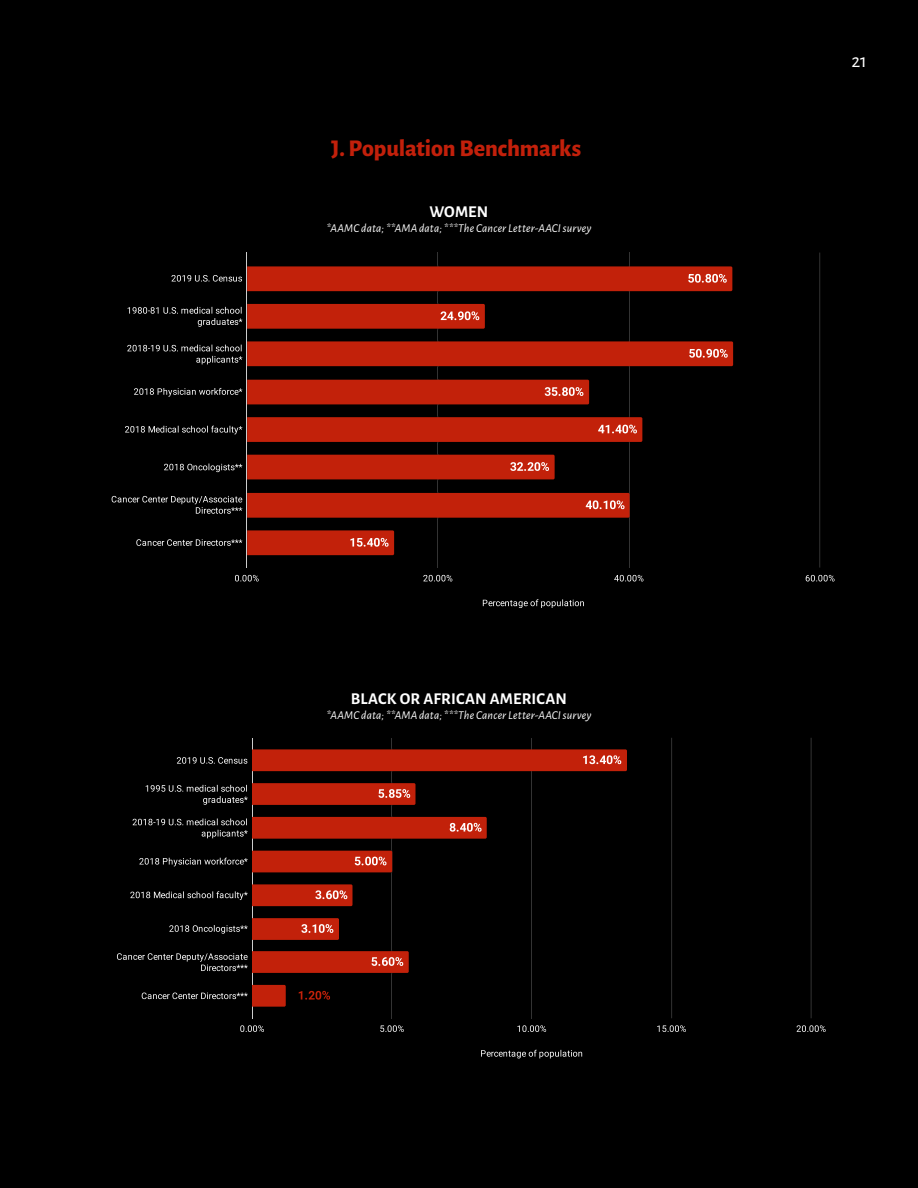
<style>
.page{position:relative;width:918px;height:1188px;background:#000}
.page>*{position:absolute;margin:0;border:0;box-sizing:border-box;transform-origin:0 0}
.SubHeads{font:800 24px "Alegreya Sans";letter-spacing:-.005em;color:#c2200b}
.t1{font:19.5px "Alegreya Sans";color:#fff}
.t2{font:700 16.5px "Alegreya Sans";letter-spacing:.01em;color:#fff}
.t3{font:italic 12px "Alegreya Sans";letter-spacing:.015em;color:#fff}
</style>
<div class="page">
<hr style="left:819px;top:253px;width:1px;height:315px;background:#333">
<svg style="left:483px;top:599px;width:101px;height:9px"></svg>
<svg style="left:112px;top:253px;width:622px;height:315px"></svg>
<svg style="left:235px;top:575px;width:24px;height:6px"></svg>
<svg style="left:423px;top:575px;width:29px;height:6px"></svg>
<svg style="left:614px;top:575px;width:29px;height:6px"></svg>
<svg style="left:806px;top:575px;width:29px;height:6px"></svg>
<hr style="left:252px;top:738px;width:1px;height:280px;background:#ccc">
<hr style="left:392px;top:738px;width:1px;height:280px;background:#333">
<hr style="left:531px;top:738px;width:1px;height:280px;background:#333">
<hr style="left:671px;top:738px;width:1px;height:280px;background:#333">
<hr style="left:811px;top:738px;width:1px;height:280px;background:#333">
<svg style="left:298px;top:990px;width:32px;height:10px"></svg>
<svg style="left:481px;top:1050px;width:101px;height:8px"></svg>
<svg style="left:177px;top:749px;width:450px;height:23px;background:#9b1f0d"></svg>
<svg style="left:146px;top:782px;width:270px;height:24px"></svg>
<svg style="left:133px;top:816px;width:354px;height:23px"></svg>
<svg style="left:139px;top:850px;width:254px;height:23px"></svg>
<svg style="left:130px;top:884px;width:223px;height:23px"></svg>
<svg style="left:169px;top:918px;width:170px;height:22px"></svg>
<svg style="left:117px;top:950px;width:292px;height:24px"></svg>
<svg style="left:142px;top:984px;width:144px;height:23px"></svg>
<svg style="left:240px;top:1025px;width:24px;height:7px"></svg>
<svg style="left:380px;top:1025px;width:24px;height:7px"></svg>
<svg style="left:517px;top:1025px;width:29px;height:7px"></svg>
<svg style="left:657px;top:1025px;width:29px;height:7px"></svg>
<svg style="left:797px;top:1025px;width:29px;height:7px"></svg>
<p class="SubHeads" style="left:331px;top:130px;width:251px">J. Population Benchmarks</p>
<p class="t2" style="left:429px;top:200px;width:61px">WOMEN</p>
<p class="t3" style="left:327px;top:220px;width:266px">*AAMC data; **AMA data; ***The Cancer Letter-AACI survey</p>
<p class="t2" style="left:351px;top:687px;width:218px">BLACK OR AFRICAN AMERICAN</p>
<p class="t3" style="left:327px;top:707px;width:266px">*AAMC data; **AMA data; ***The Cancer Letter-AACI survey</p>
<h2 class="t1" style="left:852px;top:47px;width:17px">21</h2>
</div>
